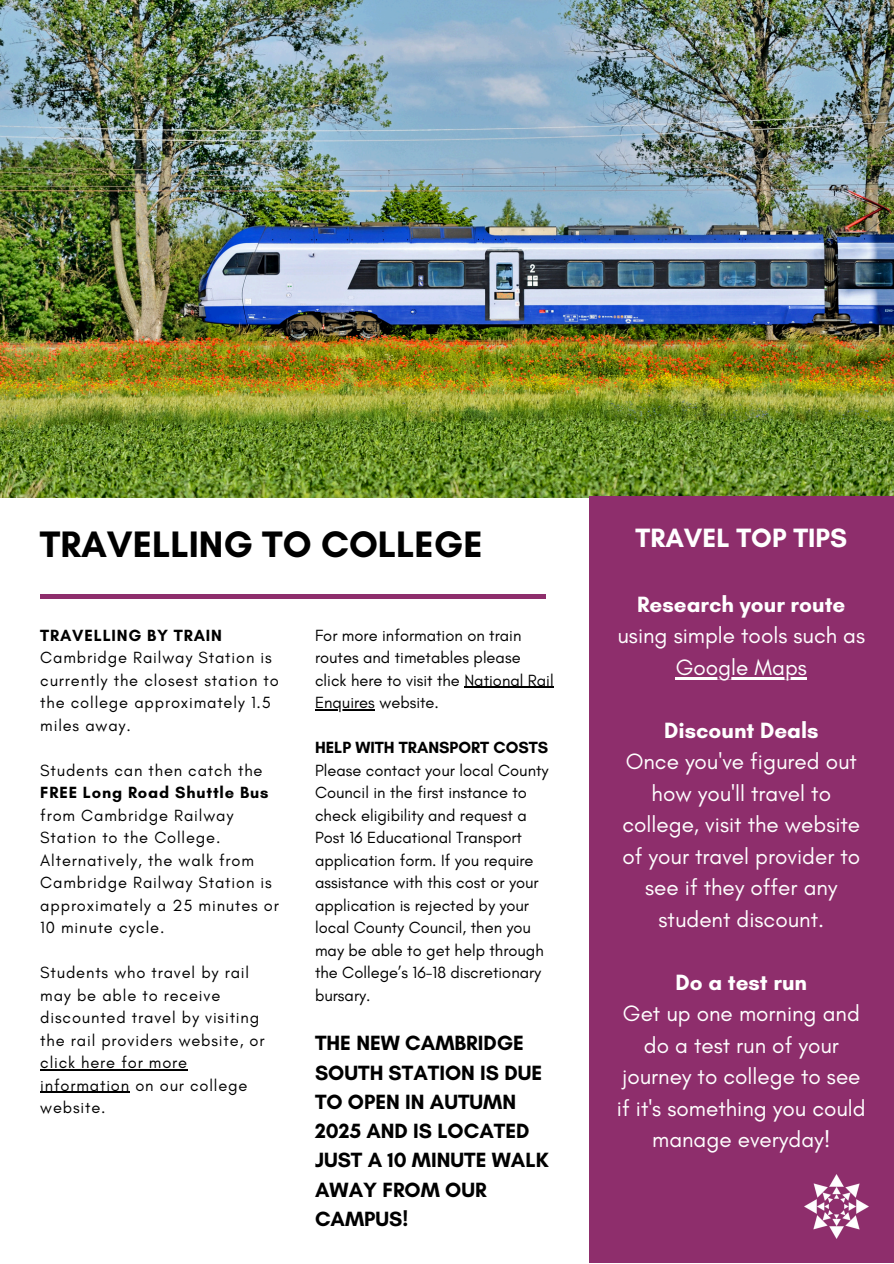
<style>
.page{position:relative;width:894px;height:1264px;background:#fff}
.page>*{position:absolute;margin:0;border:0;box-sizing:border-box;transform-origin:0 0}
.t1{font:700 37.5px "Glacial Indifference";color:#000}
.t2{font:700 27px "Glacial Indifference";color:#fff}
.t3{font:22.5px/31.5px "Glacial Indifference";color:#fff;text-align:center}
.t4{font:700 21px/29.2px "Glacial Indifference";color:#000}
.t5{font:16.5px/22.5px "Glacial Indifference";letter-spacing:.05em;color:#000}
.t6{font:16.5px/22.5px "Glacial Indifference";color:#000}
.t7{font:700 16.5px "Glacial Indifference";letter-spacing:.05em;color:#000}
.s1{font-weight:700}
</style>
<div class="page">
<img style="left:0;top:0;width:893px;height:497px">
<div style="left:589px;top:497px;width:304px;height:765px;background:#8e2e6c"></div>
<hr style="left:40px;top:1069px;width:148px;height:1px;background:#000">
<hr style="left:40px;top:1091px;width:90px;height:2px;background:#000">
<hr style="left:464px;top:686px;width:89px;height:2px;background:#000">
<hr style="left:315px;top:709px;width:60px;height:1px;background:#000">
<hr style="left:40px;top:594px;width:505px;height:4px;background:#8e2e6c">
<hr style="left:675px;top:677px;width:131px;height:2px;background:#fff">
<img style="left:804px;top:1174px;width:64px;height:64px">
<p class="t1" style="left:40px;top:521px;width:444px">TRAVELLING TO COLLEGE</p>
<h1 class="t7" style="left:40px;top:625px;width:183px">TRAVELLING BY TRAIN</h1>
<p class="t5" style="left:40px;top:646px;width:240px">Cambridge Railway Station is currently the closest station to the college approximately 1.5 miles away.</p>
<p class="t5" style="left:40px;top:758px;width:240px">Students can then catch the<br><span class="s1">FREE Long Road Shuttle Bus </span>from Cambridge Railway<br>Station to the College.<br>Alternatively, the walk from<br>Cambridge Railway Station is approximately a 25 minutes or<br>10 minute cycle.</p>
<p class="t5" style="left:40px;top:961px;width:226px">Students who travel by rail may be able to receive discounted travel by visiting the rail providers website, or click here for more information on our college website.</p>
<p class="t6" style="left:315px;top:623px;width:240px">For more information on train routes and timetables please click here to visit the National Rail</p>
<p class="t6" style="left:315px;top:691px;width:125px">Enquires website.</p>
<p class="t6" style="left:315px;top:736px;width:235px"><span class="s1">HELP WITH TRANSPORT COSTS<br></span>Please contact your local County<br>Council in the first instance to check eligibility and request a</p>
<p class="t6" style="left:315px;top:826px;width:230px">Post 16 Educational Transport application form. If you require assistance with this cost or your application is rejected by your local County Council, then you may be able to get help through the College’s 16-18 discretionary bursary.</p>
<p class="t4" style="left:315px;top:1028px;width:229px">THE NEW CAMBRIDGE<br>SOUTH STATION IS DUE<br>TO OPEN IN AUTUMN</p>
<p class="t4" style="left:315px;top:1116px;width:235px">2025 AND IS LOCATED<br>JUST A 10 MINUTE WALK<br>AWAY FROM OUR<br>CAMPUS!</p>
<p class="t2" style="left:635px;top:522px;width:213px">TRAVEL TOP TIPS</p>
<h3 class="t3" style="left:617px;top:588px;width:249px"><span class="s1">Research your route </span>using simple tools such as</h3>
<h2 class="t3" style="left:675px;top:651px;width:133px">Google Maps</h2>
<h2 class="t3" style="left:625px;top:714px;width:233px"><span class="s1">Discount Deals<br></span>Once you've figured out how you'll travel to</h2>
<h4 class="t3" style="left:622px;top:808px;width:239px">college, visit the website of your travel provider to see if they offer any student discount.</h4>
<h4 class="t3" style="left:622px;top:966px;width:238px"><span class="s1">Do a test run<br></span>Get up one morning and do a test run of your</h4>
<h4 class="t3" style="left:616px;top:1060px;width:250px">journey to college to see if it's something you could manage everyday!</h4>
</div>
